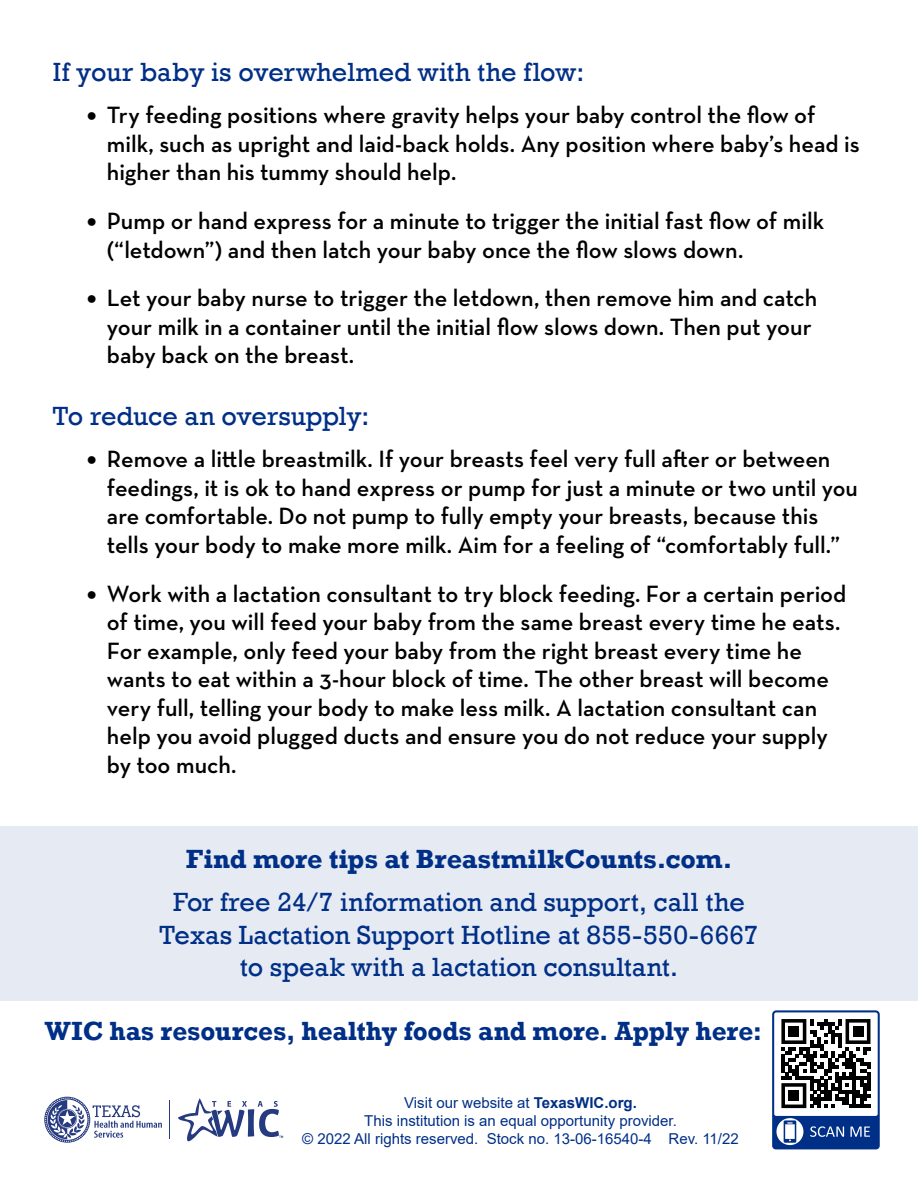
<style>
.page{position:relative;width:918px;height:1188px;background:#fff}
.page>*{position:absolute;margin:0;border:0;box-sizing:border-box;transform-origin:0 0}
.Info_Header{font:27px/32.4px "Rockwell";color:#002f87;text-align:center}
.Paragraph_headers{font:700 27px "Rockwell";letter-spacing:-.005em;color:#002f87}
.Paragraph_headers-2{font:27px "Rockwell";letter-spacing:-.005em;color:#002f87}
.t1{font:600 24px/28.5px "Neutraface Text";color:#000}
.t2{font:15px "Arial";color:#002f87}
.s1{font-weight:700;font-size:36px}
.s2{font-weight:700}
</style>
<div class="page">
<div style="left:0;top:826px;width:918px;height:175px;background:#e6eaf3"></div>
<svg style="left:772px;top:1010px;width:108px;height:139px"></svg>
<svg style="left:44px;top:1097px;width:118px;height:46px"></svg>
<hr style="left:169px;top:1100px;width:1px;height:39px;background:#263a80">
<svg style="left:178px;top:1098px;width:105px;height:43px"></svg>
<p class="Paragraph_headers-2" style="left:53px;top:57px;width:533px">If your baby is overwhelmed with the flow:</p>
<p class="t1" style="left:107px;top:101px;width:754px;text-indent:-20px"><span class="s1">•</span> Try feeding positions where gravity helps your baby control the flow of milk, such as upright and laid-back holds. Any position where baby’s head is higher than his tummy should help.</p>
<p class="t1" style="left:107px;top:206px;width:719px;text-indent:-20px"><span class="s1">•</span> Pump or hand express for a minute to trigger the initial fast flow of milk (“letdown”) and then latch your baby once the flow slows down.</p>
<p class="t1" style="left:107px;top:284px;width:712px;text-indent:-20px"><span class="s1">•</span> Let your baby nurse to trigger the letdown, then remove him and catch your milk in a container until the initial flow slows down. Then put your baby back on the breast.</p>
<p class="Paragraph_headers-2" style="left:53px;top:401px;width:318px">To reduce an oversupply:</p>
<p class="t1" style="left:107px;top:445px;width:753px;text-indent:-20px"><span class="s1">•</span> Remove a little breastmilk. If your breasts feel very full after or between feedings, it is ok to hand express or pump for just a minute or two until you are comfortable. Do not pump to fully empty your breasts, because this tells your body to make more milk. Aim for a feeling of “comfortably full.”</p>
<p class="t1" style="left:107px;top:579px;width:741px;text-indent:-20px"><span class="s1">•</span> Work with a lactation consultant to try block feeding. For a certain period of time, you will feed your baby from the same breast every time he eats.<br>For example, only feed your baby from the right breast every time he wants to eat within a 3-hour block of time. The other breast will become very full, telling your body to make less milk. A lactation consultant can help you avoid plugged ducts and ensure you do not reduce your supply by too much.</p>
<p class="Paragraph_headers" style="left:186px;top:843px;width:548px">Find more tips at BreastmilkCounts.com.</p>
<p class="Info_Header" style="left:159px;top:886px;width:601px">For free 24/7 information and support, call the<br>Texas Lactation Support Hotline at 855-550-6667 to speak with a lactation consultant.</p>
<p class="Paragraph_headers" style="left:45px;top:1014px;width:719px">WIC has resources, healthy foods and more. Apply here:</p>
<p class="t2" style="left:404px;top:1092px;width:234px">Visit our website at <span class="s2">TexasWIC.org.</span></p>
<p class="t2" style="left:364px;top:1110px;width:314px">This institution is an equal opportunity provider.</p>
<p class="t2" style="left:302px;top:1128px;width:438px">© 2022 All rights reserved. Stock no. 13-06-16540-4 Rev. 11/22</p>
</div>
